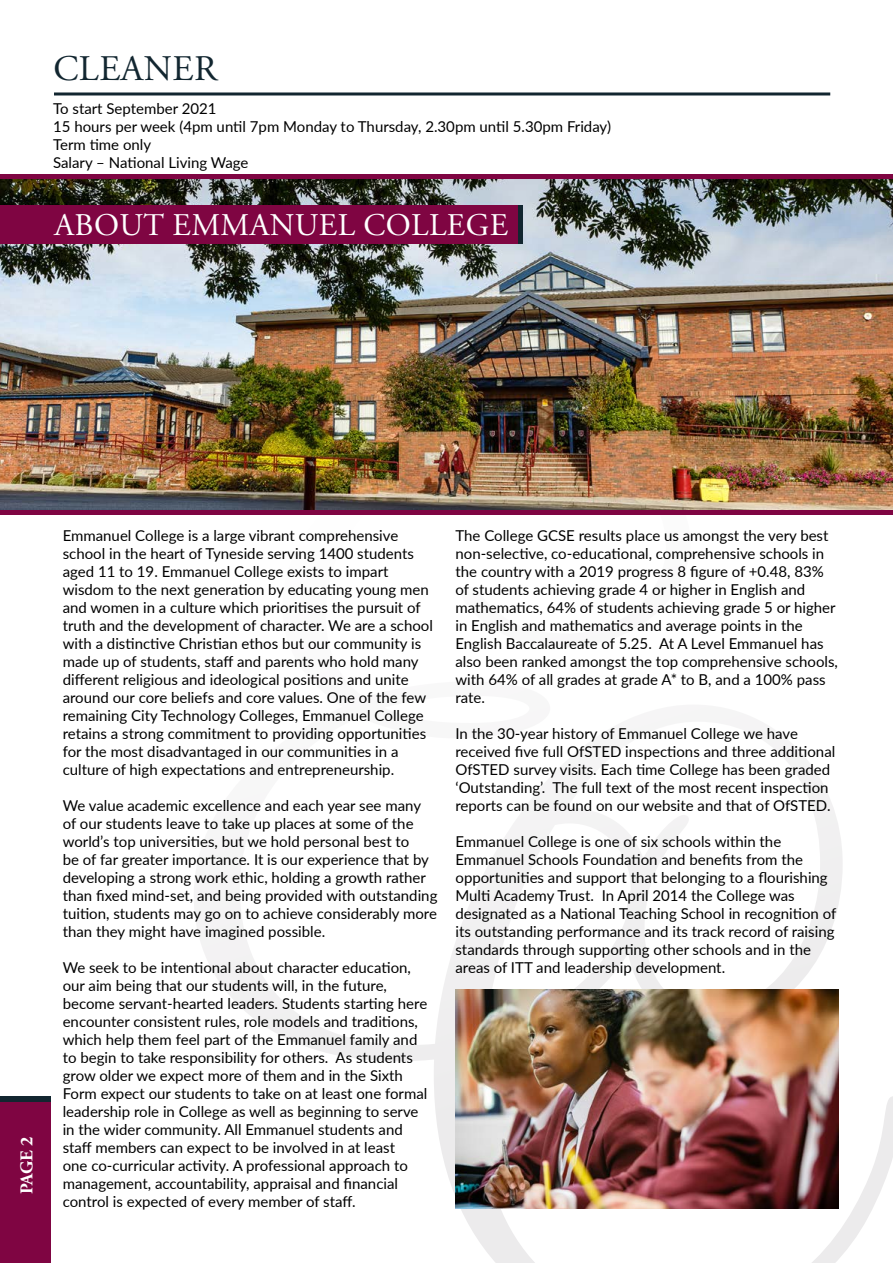
<style>
.page{position:relative;width:893px;height:1263px;background:#fff}
.page>*{position:absolute;margin:0;border:0;box-sizing:border-box;transform-origin:0 0}
.t1{font:36px "Adobe Garamond Pro";letter-spacing:.015em;color:#122630}
.t2{font:31.5px "Adobe Garamond Pro";letter-spacing:.015em;color:#fff}
.t3{font:700 18px "Adobe Garamond Pro";color:#fff}
.t4{font:15px/18px "Lato";color:#000}
</style>
<div class="page">
<svg style="left:194px;top:714px;width:699px;height:549px"></svg>
<div style="left:0;top:175px;width:893px;height:340px;background:#7f0542"></div>
<img style="left:0;top:180px;width:893px;height:330px">
<div style="left:0;top:1102px;width:50px;height:161px;background:#7f0542"></div>
<div style="left:0;top:1097px;width:50px;height:5px;background:#122630"></div>
<hr style="left:54px;top:92px;width:776px;height:3px;background:#122630">
<img style="left:455px;top:990px;width:384px;height:219px">
<div style="left:0;top:206px;width:518px;height:38px;background:#7f0542"></div>
<hr style="left:518px;top:206px;width:4px;height:38px;background:#122630">
<h1 class="t1" style="left:53px;top:47px;width:165px">CLEANER</h1>
<p class="t4" style="left:53px;top:99px;width:559px">To start September 2021<br>15 hours per week (4pm until 7pm Monday to Thursday, 2.30pm until 5.30pm Friday)<br>Term time only<br>Salary – National Living Wage</p>
<h2 class="t2" style="left:54px;top:206px;width:455px">ABOUT EMMANUEL COLLEGE</h2>
<p class="t3" style="left:16px;top:1194px;width:59px;rotate:-90deg">PAGE 2</p>
<p class="t4" style="left:63px;top:526px;width:372px">Emmanuel College is a large vibrant comprehensive school in the heart of Tyneside serving 1400 students aged 11 to 19. Emmanuel College exists to impart wisdom to the next generation by educating young men and women in a culture which prioritises the pursuit of truth and the development of character. We are a school with a distinctive Christian ethos but our community is made up of students, staff and parents who hold many different religious and ideological positions and unite around our core beliefs and core values. One of the few remaining City Technology Colleges, Emmanuel College retains a strong commitment to providing opportunities for the most disadvantaged in our communities in a culture of high expectations and entrepreneurship.</p>
<p class="t4" style="left:63px;top:796px;width:376px">We value academic excellence and each year see many of our students leave to take up places at some of the world’s top universities, but we hold personal best to<br>be of far greater importance. It is our experience that by developing a strong work ethic, holding a growth rather than fixed mind-set, and being provided with outstanding tuition, students may go on to achieve considerably more than they might have imagined possible.</p>
<p class="t4" style="left:63px;top:958px;width:366px">We seek to be intentional about character education, our aim being that our students will, in the future, become servant-hearted leaders. Students starting here encounter consistent rules, role models and traditions, which help them feel part of the Emmanuel family and to begin to take responsibility for others. As students grow older we expect more of them and in the Sixth Form expect our students to take on at least one formal leadership role in College as well as beginning to serve in the wider community. All Emmanuel students and staff members can expect to be involved in at least<br>one co-curricular activity. A professional approach to management, accountability, appraisal and financial control is expected of every member of staff.</p>
<p class="t4" style="left:455px;top:526px;width:384px">The College GCSE results place us amongst the very best non-selective, co-educational, comprehensive schools in the country with a 2019 progress 8 figure of +0.48, 83% of students achieving grade 4 or higher in English and mathematics, 64% of students achieving grade 5 or higher in English and mathematics and average points in the English Baccalaureate of 5.25. At A Level Emmanuel has also been ranked amongst the top comprehensive schools, with 64% of all grades at grade A* to B, and a 100% pass rate.</p>
<p class="t4" style="left:455px;top:724px;width:381px">In the 30-year history of Emmanuel College we have received five full OfSTED inspections and three additional OfSTED survey visits. Each time College has been graded ‘Outstanding’. The full text of the most recent inspection reports can be found on our website and that of OfSTED.</p>
<p class="t4" style="left:455px;top:832px;width:382px">Emmanuel College is one of six schools within the Emmanuel Schools Foundation and benefits from the opportunities and support that belonging to a flourishing Multi Academy Trust. In April 2014 the College was designated as a National Teaching School in recognition of its outstanding performance and its track record of raising standards through supporting other schools and in the areas of ITT and leadership development.</p>
</div>
